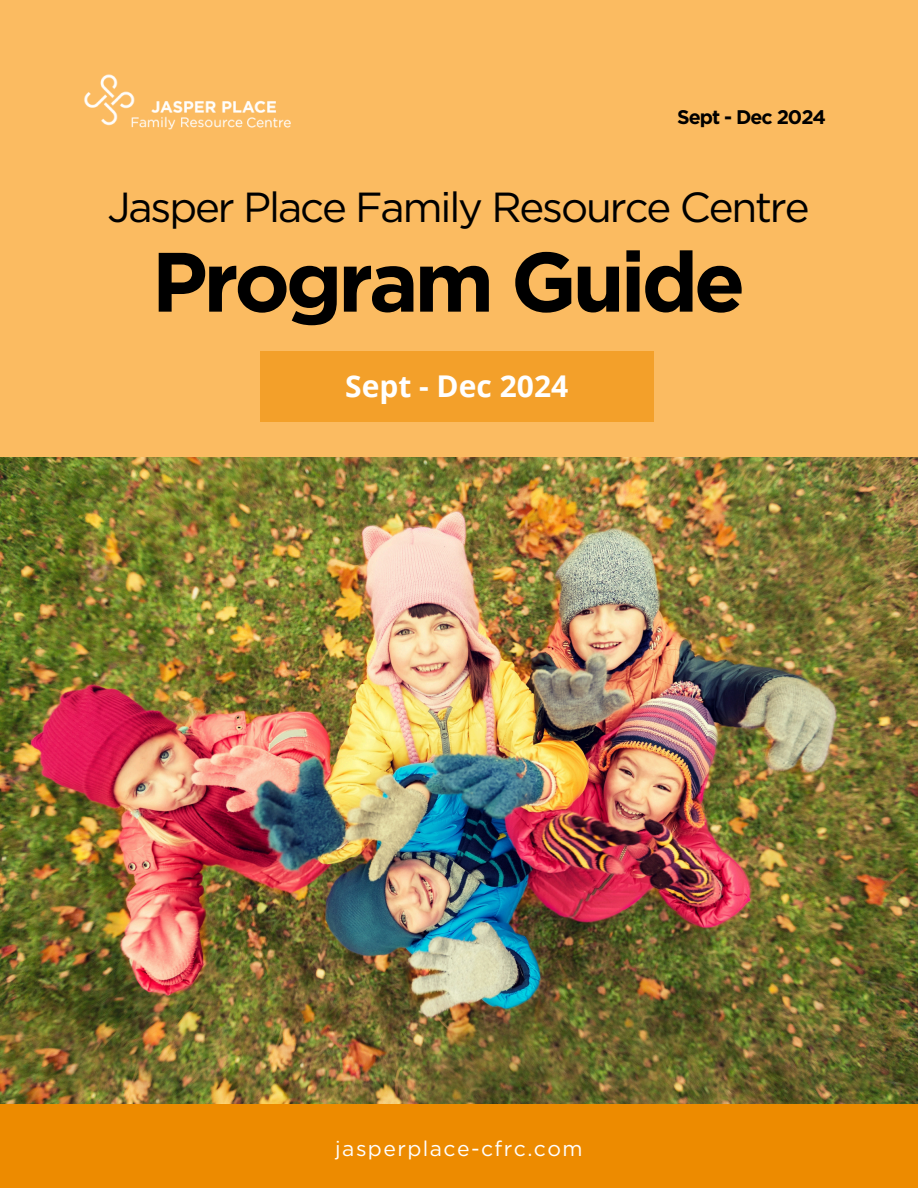
<style>
.page{position:relative;width:918px;height:1188px;background:#fbbb61}
.page>*{position:absolute;margin:0;border:0;box-sizing:border-box;transform-origin:0 0}
.t1{font:700 84px "Gotham";letter-spacing:-.05em;color:#000}
.t2{font:42px "Gotham";letter-spacing:-.05em;color:#000}
.t3{font:700 30px "Open Sans";color:#fff}
.t4{font:21.15px "Gotham";letter-spacing:.07em;color:#fff}
.t5{font:700 19.65px "Gotham";letter-spacing:-.05em;color:#000}
</style>
<div class="page">
<img style="left:0;top:457px;width:918px;height:647px">
<div style="left:0;top:1104px;width:918px;height:84px;background:#ed8b00"></div>
<div style="left:260px;top:351px;width:394px;height:71px;background:#f3a02a"></div>
<img style="left:84px;top:74px;width:207px;height:56px">
<h3 class="t5" style="left:677px;top:105px;width:150px">Sept - Dec 2024</h3>
<p class="t2" style="left:107px;top:181px;width:704px">Jasper Place Family Resource Centre</p>
<p class="t1" style="left:152px;top:231px;width:595px">Program Guide</p>
<h4 class="t3" style="left:345px;top:365px;width:225px">Sept - Dec 2024</h4>
<h1 class="t4" style="left:335px;top:1135px;width:249px">jasperplace-cfrc.com</h1>
</div>
